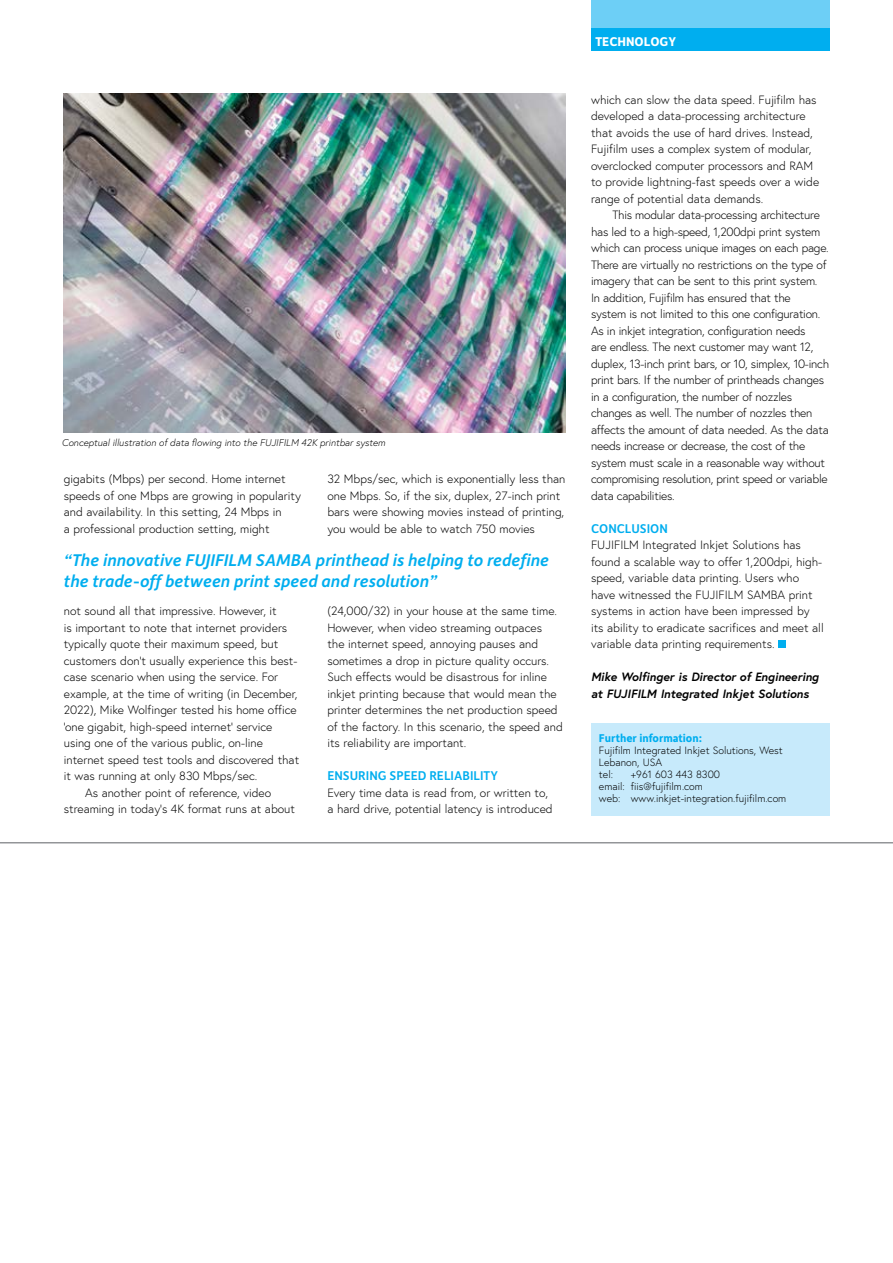
<style>
.page{position:relative;width:893px;height:1263px;background:#fff}
.page>*{position:absolute;margin:0;border:0;box-sizing:border-box;transform-origin:0 0}
.t1{font:italic 500 18px/21px "Depot New";color:#00aeef}
.t2{font:500 13.5px "Depot New";color:#00aeef}
.t3{font:700 13.5px "Depot New";color:#fff}
.t4{font:300 12px/16.5px "Europa";color:#000}
.t5{font:300 12px/16.5px "Europa";letter-spacing:-.02em;color:#000}
.t6{font:italic 700 12px/16.5px "Europa";color:#000}
.t7{font:700 12px "Depot New";color:#00aeef}
.t8{font:300 10.5px/12px "Europa";color:#000}
.t9{font:italic 300 9.75px "Europa";color:#000}
</style>
<div class="page">
<div style="left:591px;top:0;width:238px;height:51px;background:#6dcff6"></div>
<div style="left:591px;top:28px;width:238px;height:23px;background:#00aeef"></div>
<div style="left:778px;top:640px;width:8px;height:8px;background:#00aeef"></div>
<img style="left:64px;top:94px;width:502px;height:338px">
<hr style="left:0;top:842px;width:893px;height:1px;background:#939598">
<div style="left:591px;top:723px;width:238px;height:93px;background:#c7eafb"></div>
<p class="t9" style="left:62px;top:436px;width:325px">Conceptual illustration of data flowing into the FUJIFILM 42K printbar system</p>
<p class="t4" style="left:64px;top:470px;width:239px">gigabits (Mbps) per second. Home internet speeds of one Mbps are growing in popularity and availability. In this setting, 24 Mbps in<br>a professional production setting, might</p>
<p class="t4" style="left:327px;top:470px;width:240px">32 Mbps/sec, which is exponentially less than one Mbps. So, if the six, duplex, 27-inch print bars were showing movies instead of printing, you would be able to watch 750 movies</p>
<h1 class="t1" style="left:64px;top:549px;width:487px">“The innovative FUJIFILM SAMBA printhead is helping to redefine the trade-off between print speed and resolution”</h1>
<p class="t4" style="left:64px;top:602px;width:215px">not sound all that impressive. However, it</p>
<p class="t4" style="left:64px;top:619px;width:225px">is important to note that internet providers</p>
<p class="t4" style="left:64px;top:635px;width:216px">typically quote their maximum speed, but</p>
<p class="t4" style="left:64px;top:652px;width:235px">customers don’t usually experience this best-</p>
<p class="t4" style="left:64px;top:668px;width:216px">case scenario when using the service. For</p>
<p class="t4" style="left:64px;top:685px;width:235px">example, at the time of writing (in December,</p>
<p class="t4" style="left:64px;top:701px;width:234px">2022), Mike Wolfinger tested his home office</p>
<p class="t4" style="left:64px;top:718px;width:210px">‘one gigabit, high-speed internet’ service</p>
<p class="t4" style="left:64px;top:734px;width:201px">using one of the various public, on-line</p>
<p class="t4" style="left:64px;top:751px;width:237px">internet speed test tools and discovered that</p>
<p class="t4" style="left:64px;top:767px;width:195px">it was running at only 830 Mbps/sec.</p>
<p class="t4" style="left:85px;top:784px;width:188px">As another point of reference, video</p>
<p class="t4" style="left:64px;top:800px;width:233px">streaming in today’s 4K format runs at about</p>
<p class="t4" style="left:327px;top:602px;width:237px">(24,000/32) in your house at the same time.<br>However, when video streaming outpaces<br>the internet speed, annoying pauses and sometimes a drop in picture quality occurs.<br>Such effects would be disastrous for inline inkjet printing because that would mean the printer determines the net production speed of the factory. In this scenario, the speed and its reliability are important.</p>
<p class="t2" style="left:327px;top:767px;width:172px">ENSURING SPEED RELIABILITY</p>
<p class="t4" style="left:327px;top:784px;width:227px">Every time data is read from, or written to, a hard drive, potential latency is introduced</p>
<p class="t3" style="left:595px;top:32px;width:82px">TECHNOLOGY</p>
<p class="t4" style="left:591px;top:91px;width:230px">which can slow the data speed. Fujifilm has developed a data-processing architecture that avoids the use of hard drives. Instead, Fujifilm uses a complex system of modular, overclocked computer processors and RAM to provide lightning-fast speeds over a wide range of potential data demands.</p>
<p class="t5" style="left:591px;top:206px;width:239px;text-indent:21px">This modular data-processing architecture has led to a high-speed, 1,200dpi print system which can process unique images on each page.<br>There are virtually no restrictions on the type of imagery that can be sent to this print system.<br>In addition, Fujifilm has ensured that the system is not limited to this one configuration.<br>As in inkjet integration, configuration needs<br>are endless. The next customer may want 12, duplex, 13-inch print bars, or 10, simplex, 10-inch print bars. If the number of printheads changes in a configuration, the number of nozzles changes as well. The number of nozzles then affects the amount of data needed. As the data needs increase or decrease, the cost of the system must scale in a reasonable way without compromising resolution, print speed or variable data capabilities.</p>
<p class="t2" style="left:591px;top:519px;width:78px">CONCLUSION</p>
<p class="t4" style="left:591px;top:536px;width:234px">FUJIFILM Integrated Inkjet Solutions has found a scalable way to offer 1,200dpi, high&shy;speed, variable data printing. Users who have witnessed the FUJIFILM SAMBA print systems in action have been impressed by its ability to eradicate sacrifices and meet all variable data printing requirements.</p>
<p class="t6" style="left:591px;top:668px;width:229px">Mike Wolfinger is Director of Engineering at FUJIFILM Integrated Inkjet Solutions</p>
<p class="t7" style="left:599px;top:730px;width:105px">Further information:</p>
<p class="t8" style="left:599px;top:744px;width:185px">Fujifilm Integrated Inkjet Solutions, West<br>Lebanon, USA<br>tel:</p>
<p class="t8" style="left:599px;top:768px;width:189px;text-indent:32px">+961 603 443 8300<br>email: fiis@fujifilm.com<br>web: www.inkjet-integration.fujifilm.com</p>
</div>
